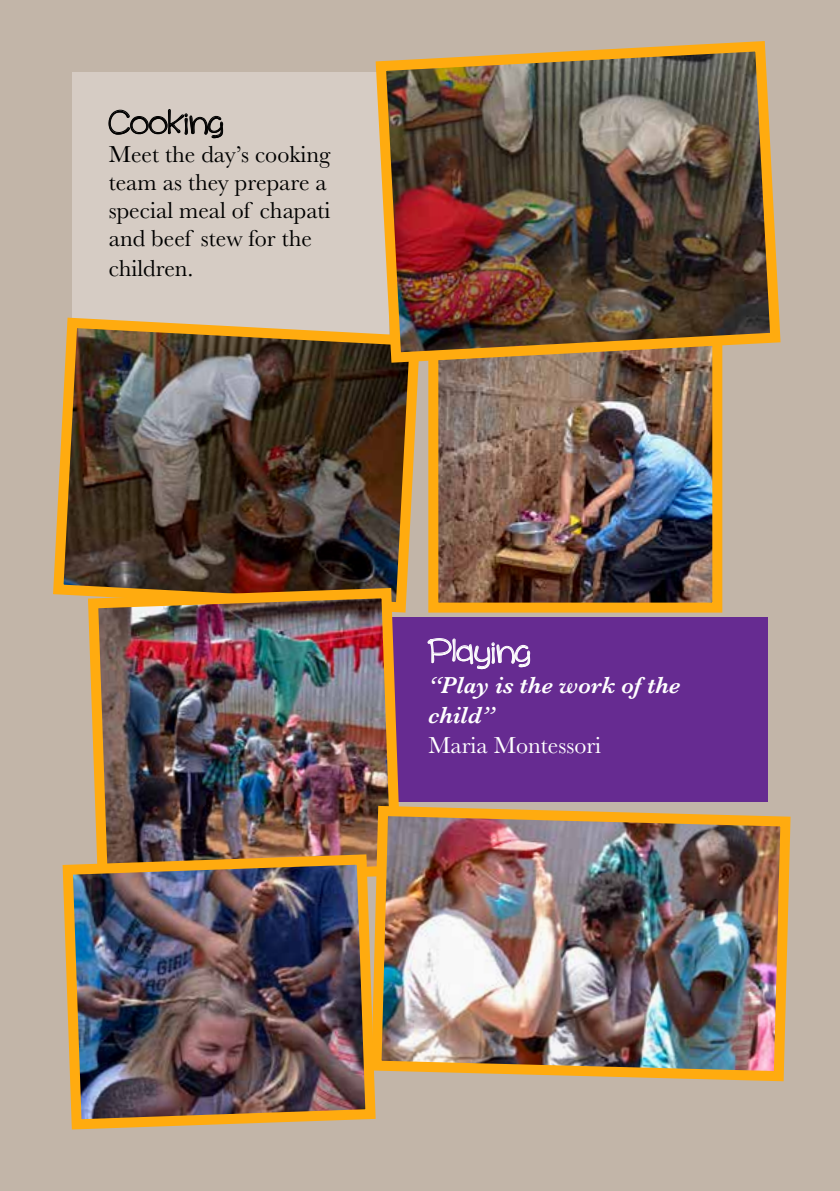
<style>
.page{position:relative;width:840px;height:1191px;background:#fff}
.page>*{position:absolute;margin:0;border:0;box-sizing:border-box;transform-origin:0 0}
.t1{font:34px "cinnamoncake";letter-spacing:.01em;color:#000}
.t2{font:34px "cinnamoncake";letter-spacing:.01em;color:#fff}
.t3{font:24px/28.6px "Baskerville";color:#000}
.t4{font:italic 600 24px/30px "Baskerville";color:#fff}
.t5{font:24px "Baskerville";color:#fff}
</style>
<div class="page">
<div style="left:0;top:0;width:839px;height:1191px;background:#c2b5a8"></div>
<div style="left:72px;top:72px;width:316px;height:267px;background:#d6ccc4"></div>
<div style="left:388px;top:616px;width:379px;height:185px;background:#662b91"></div>
<svg style="left:108px;top:109px;width:115px;height:30px"></svg>
<img style="left:53px;top:317px;width:372px;height:300px">
<img style="left:439px;top:368px;width:272px;height:233px">
<div style="left:428px;top:336px;width:294px;height:276px;border:10px solid #ffab0f"></div>
<img style="left:370px;top:41px;width:411px;height:327px">
<svg style="left:427px;top:638px;width:103px;height:32px"></svg>
<img style="left:83px;top:583px;width:323px;height:266px">
<img style="left:62px;top:849px;width:314px;height:281px">
<img style="left:366px;top:800px;width:425px;height:286px">
<h1 class="t1" style="left:109px;top:102px;width:116px">Cooking</h1>
<p class="t3" style="left:109px;top:140px;width:223px">Meet the day’s cooking team as they prepare a special meal of chapati and beef stew for the children.</p>
<h1 class="t2" style="left:428px;top:630px;width:104px">Playing</h1>
<p class="t4" style="left:428px;top:670px;width:253px">“Play is the work of the child”</p>
<p class="t5" style="left:428px;top:729px;width:174px">Maria Montessori</p>
</div>
